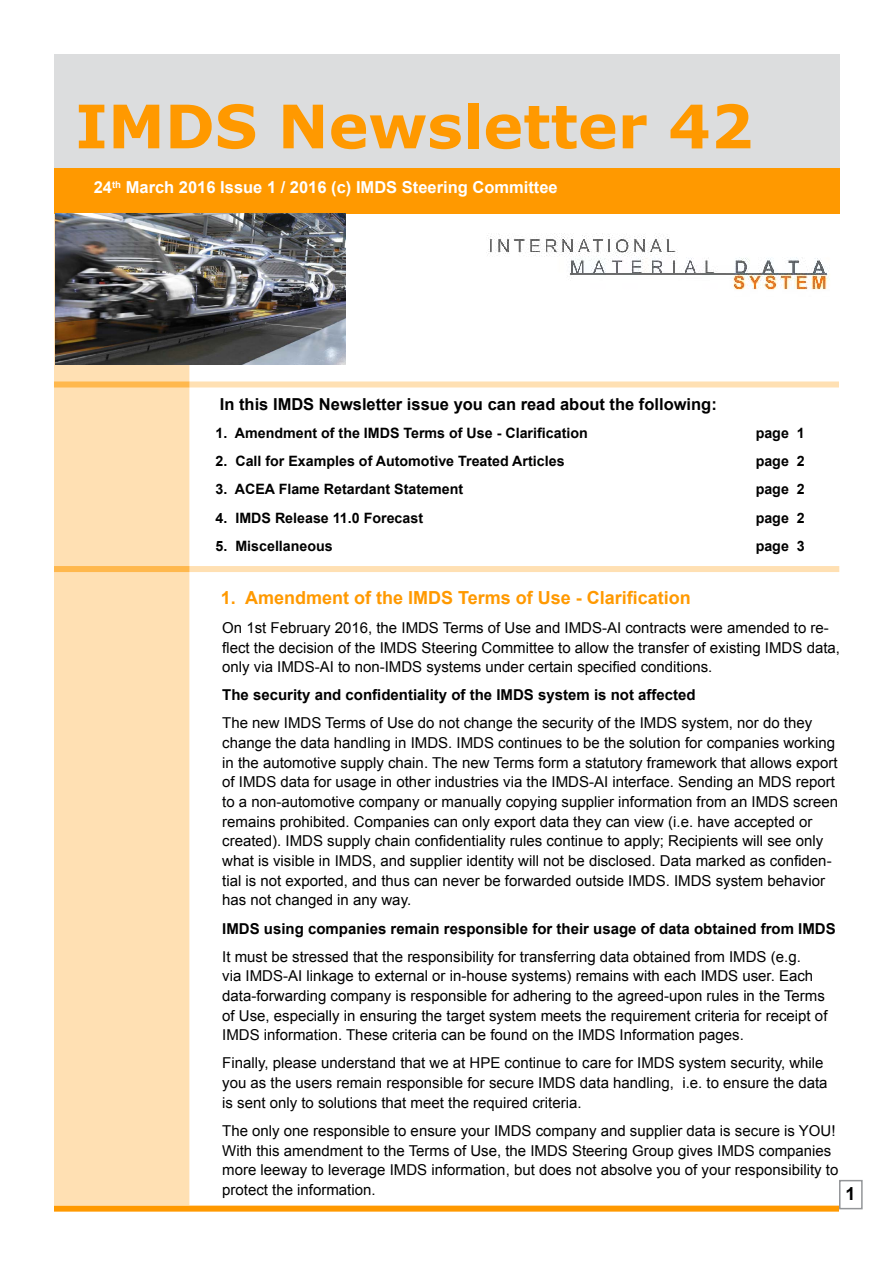
<style>
.page{position:relative;width:893px;height:1263px;background:#fff}
.page>*{position:absolute;margin:0;border:0;box-sizing:border-box;transform-origin:0 0}
.t1{font:700 60px "Verdana";color:#f90}
.t2{font:700 18px "Arial";color:#f90}
.t3{font:700 18px "Arial";color:#000}
.t4{font:700 16.5px "Arial";color:#000}
.t5{font:700 16.5px "Arial";color:#fff}
.t6{font:15px/19.6px "Arial";color:#000}
.t7{font:700 15px "Arial";color:#000}
.t8{font:700 14.25px "Arial";color:#000}
</style>
<div class="page">
<div style="left:54px;top:381px;width:785px;height:6px;background:#ffe0b3"></div>
<div style="left:55px;top:55px;width:134px;height:1149px;background:#ffe0b3"></div>
<div style="left:54px;top:54px;width:135px;height:1151px;border:2px solid #ffe0b3"></div>
<div style="left:54px;top:1205px;width:785px;height:6px;background:#f90"></div>
<div style="left:54px;top:54px;width:785px;height:143px;background:#dcddde"></div>
<div style="left:54px;top:169px;width:785px;height:45px;background:#f90"></div>
<div style="left:839px;top:1180px;width:24px;height:29px;border:2px solid #939598"></div>
<img style="left:486px;top:233px;width:344px;height:57px">
<div style="left:54px;top:381px;width:135px;height:6px;background:#ffb84d"></div>
<div style="left:54px;top:566px;width:785px;height:6px;background:#ffe0b3"></div>
<div style="left:54px;top:566px;width:135px;height:6px;background:#ffb84d"></div>
<img style="left:55px;top:214px;width:291px;height:151px">
<h1 class="t1" style="left:75px;top:84px;width:680px">IMDS Newsletter 42</h1>
<p class="t5" style="left:94px;top:177px;width:465px">24<sup>th</sup> March 2016 Issue 1 / 2016 (c) IMDS Steering Committee</p>
<p class="t4" style="left:220px;top:393px;width:498px">In this IMDS Newsletter issue you can read about the following:</p>
<p class="t8" style="left:216px;top:423px;width:374px">1. Amendment of the IMDS Terms of Use - Clarification</p>
<p class="t8" style="left:756px;top:423px;width:51px">page 1</p>
<p class="t8" style="left:216px;top:452px;width:350px">2. Call for Examples of Automotive Treated Articles</p>
<p class="t8" style="left:756px;top:452px;width:51px">page 2</p>
<p class="t8" style="left:216px;top:480px;width:249px">3. ACEA Flame Retardant Statement</p>
<p class="t8" style="left:756px;top:480px;width:51px">page 2</p>
<p class="t8" style="left:216px;top:508px;width:209px">4. IMDS Release 11.0 Forecast</p>
<p class="t8" style="left:756px;top:508px;width:51px">page 2</p>
<p class="t8" style="left:216px;top:536px;width:119px">5. Miscellaneous</p>
<p class="t8" style="left:756px;top:536px;width:51px">page 3</p>
<p class="t2" style="left:221px;top:586px;width:472px">1. Amendment of the IMDS Terms of Use - Clarification</p>
<p class="t6" style="left:222px;top:618px;width:619px">On 1st February 2016, the IMDS Terms of Use and IMDS-AI contracts were amended to re&shy;flect the decision of the IMDS Steering Committee to allow the transfer of existing IMDS data, only via IMDS-AI to non-IMDS systems under certain specified conditions.</p>
<p class="t7" style="left:222px;top:685px;width:475px">The security and confidentiality of the IMDS system is not affected</p>
<p class="t6" style="left:222px;top:713px;width:618px">The new IMDS Terms of Use do not change the security of the IMDS system, nor do they change the data handling in IMDS. IMDS continues to be the solution for companies working in the automotive supply chain. The new Terms form a statutory framework that allows export of IMDS data for usage in other industries via the IMDS-AI interface. Sending an MDS report to a non-automotive company or manually copying supplier information from an IMDS screen remains prohibited. Companies can only export data they can view (i.e. have accepted or created). IMDS supply chain confidentiality rules continue to apply; Recipients will see only what is visible in IMDS, and supplier identity will not be disclosed. Data marked as confiden&shy;tial is not exported, and thus can never be forwarded outside IMDS. IMDS system behavior has not changed in any way.</p>
<p class="t7" style="left:222px;top:918px;width:615px">IMDS using companies remain responsible for their usage of data obtained from IMDS</p>
<p class="t6" style="left:222px;top:947px;width:607px">It must be stressed that the responsibility for transferring data obtained from IMDS (e.g.<br>via IMDS-AI linkage to external or in-house systems) remains with each IMDS user. Each data-forwarding company is responsible for adhering to the agreed-upon rules in the Terms of Use, especially in ensuring the target system meets the requirement criteria for receipt of IMDS information. These criteria can be found on the IMDS Information pages.</p>
<p class="t6" style="left:222px;top:1053px;width:607px">Finally, please understand that we at HPE continue to care for IMDS system security, while you as the users remain responsible for secure IMDS data handling, i.e. to ensure the data is sent only to solutions that meet the required criteria.</p>
<p class="t6" style="left:222px;top:1121px;width:618px">The only one responsible to ensure your IMDS company and supplier data is secure is YOU!<br>With this amendment to the Terms of Use, the IMDS Steering Group gives IMDS companies more leeway to leverage IMDS information, but does not absolve you of your responsibility to protect the information.</p>
<p class="t3" style="left:845px;top:1181px;width:12px">1</p>
</div>
